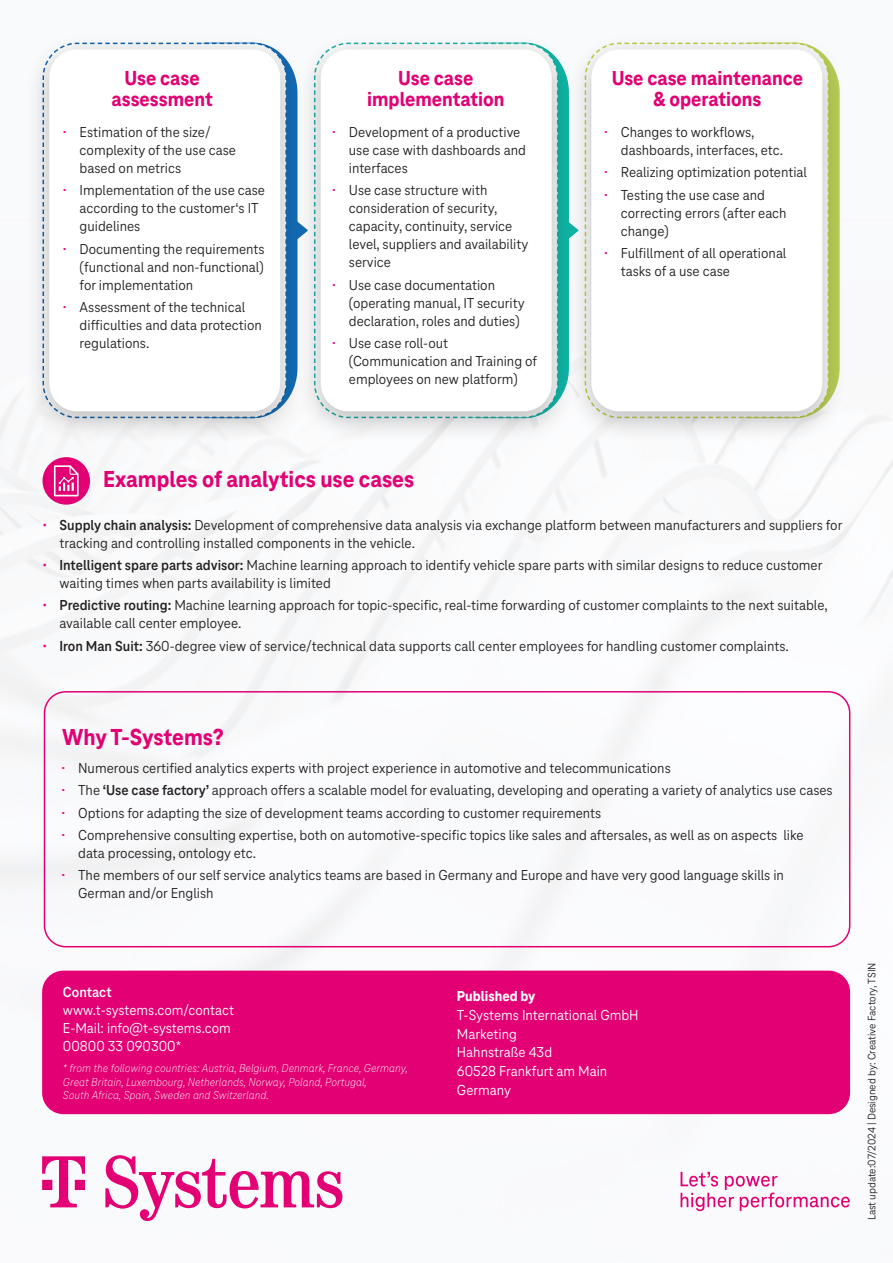
<style>
.page{position:relative;width:893px;height:1263px;background:#fff}
.page>*{position:absolute;margin:0;border:0;box-sizing:border-box;transform-origin:0 0}
.Body_copy{font:800 24px "Tele Neo";color:#e20074}
.Body_copy-2{font:800 21px/21px "Tele Neo";color:#e20074;text-align:center}
.t1{font:15px/18px "Tele Neo";color:#231f20}
.Text_10_Nor_Weiss{font:15px/18px "Tele Neo";color:#fff}
.Zwischenheadline_10{font:800 15px "Tele Neo";color:#fff}
.Text_10_Nor_Weiss-2{font:italic 100 12px/13.5px "Tele Neo";color:#fff}
.Kolumnentitel_7_5_No{font:11.25px "Tele Neo";color:#231f20}
.s1{color:#ed028c}
.s2{font-weight:700;color:#ed028c}
.s3{font-weight:700}
</style>
<div class="page">
<img style="left:0;top:390px;width:893px;height:832px">
<div style="left:44px;top:691px;width:806px;height:256px;border:2px solid #e20074;border-radius:21px"></div>
<div style="left:25px;top:34px;width:279px;height:410px;background:#231f20;opacity:.29"></div>
<div style="left:49px;top:49px;width:231px;height:362px;background:#fff;border-radius:28px"></div>
<div style="left:42px;top:971px;width:808px;height:143px;background:#e20074;border-radius:21px"></div>
<svg style="left:42px;top:1155px;width:300px;height:66px"></svg>
<svg style="left:680px;top:1172px;width:170px;height:39px"></svg>
<svg style="left:81px;top:42px;width:216px;height:377px"></svg>
<div style="left:297px;top:34px;width:278px;height:410px;background:#231f20;opacity:.29"></div>
<div style="left:321px;top:49px;width:231px;height:362px;background:#fff;border-radius:28px"></div>
<svg style="left:352px;top:42px;width:215px;height:377px"></svg>
<div style="left:567px;top:34px;width:279px;height:410px;background:#231f20;opacity:.29"></div>
<div style="left:591px;top:49px;width:231px;height:362px;background:#fff;border-radius:28px"></div>
<div style="left:43px;top:457px;width:47px;height:48px;background:#e20074;border-radius:50%"></div>
<svg style="left:54px;top:465px;width:25px;height:31px"></svg>
<p class="Body_copy-2" style="left:111px;top:68px;width:103px">Use case assessment</p>
<p class="Body_copy-2" style="left:367px;top:68px;width:139px">Use case implementation</p>
<p class="Body_copy-2" style="left:612px;top:68px;width:193px">Use case maintenance &amp; operations</p>
<p class="t1" style="left:80px;top:123px;width:158px;text-indent:-17px"><span class="s1">•</span> Estimation of the size/ complexity of the use case based on metrics</p>
<p class="t1" style="left:80px;top:182px;width:187px;text-indent:-17px"><span class="s1">•</span> Implementation of the use case according to the customer‘s IT guidelines</p>
<p class="t1" style="left:80px;top:240px;width:186px;text-align:justify;text-indent:-17px"><span class="s1">•</span> Documenting the requirements (functional and non-functional) for implementation</p>
<p class="t1" style="left:80px;top:298px;width:184px;text-indent:-17px"><span class="s1">•</span> Assessment of the technical difficulties and data protection regulations.</p>
<p class="t1" style="left:621px;top:123px;width:164px;text-indent:-17px"><span class="s1">•</span> Changes to workflows, dashboards, interfaces, etc.</p>
<p class="t1" style="left:604px;top:164px;width:205px"><span class="s1">•</span> Realizing optimization potential</p>
<p class="t1" style="left:621px;top:186px;width:167px;text-indent:-17px"><span class="s1">•</span> Testing the use case and correcting errors (after each change)</p>
<p class="t1" style="left:621px;top:244px;width:167px;text-indent:-17px"><span class="s1">•</span> Fulfillment of all operational tasks of a use case</p>
<p class="t1" style="left:349px;top:123px;width:179px;text-indent:-17px"><span class="s1">•</span> Development of a productive use case with dashboards and interfaces</p>
<p class="t1" style="left:349px;top:182px;width:181px;text-indent:-17px"><span class="s1">•</span> Use case structure with consideration of security, capacity, continuity, service level, suppliers and availability service</p>
<p class="t1" style="left:349px;top:276px;width:177px;text-indent:-17px"><span class="s1">•</span> Use case documentation (operating manual, IT security declaration, roles and duties)</p>
<p class="t1" style="left:349px;top:334px;width:190px;text-indent:-17px"><span class="s1">•</span> Use case roll-out (Communication and Training of employees on new platform)</p>
<p class="Body_copy" style="left:103px;top:466px;width:313px">Examples of analytics use cases</p>
<p class="t1" style="left:60px;top:516px;width:784px;text-indent:-17px"><span class="s2">•</span> <span class="s3">Supply chain analysis:</span> Development of comprehensive data analysis via exchange platform between manufacturers and suppliers for tracking and controlling installed components in the vehicle.</p>
<p class="t1" style="left:60px;top:556px;width:764px;text-indent:-17px"><span class="s2">•</span> <span class="s3">Intelligent spare parts advisor:</span> Machine learning approach to identify vehicle spare parts with similar designs to reduce customer waiting times when parts availability is limited</p>
<p class="t1" style="left:60px;top:596px;width:770px;text-indent:-17px"><span class="s2">•</span> <span class="s3">Predictive routing:</span> Machine learning approach for topic-specific, real-time forwarding of customer complaints to the next suitable, available call center employee.</p>
<p class="t1" style="left:43px;top:637px;width:748px"><span class="s2">•</span> <span class="s3">Iron Man Suit:</span> 360-degree view of service/technical data supports call center employees for handling customer complaints.</p>
<p class="Body_copy" style="left:62px;top:724px;width:163px">Why T-Systems?</p>
<p class="t1" style="left:61px;top:759px;width:611px"><span class="s1">•</span> Numerous certified analytics experts with project experience in automotive and telecommunications</p>
<p class="t1" style="left:61px;top:781px;width:773px"><span class="s1">•</span> The <span class="s3">‘Use case factory’</span> approach offers a scalable model for evaluating, developing and operating a variety of analytics use cases</p>
<p class="t1" style="left:61px;top:804px;width:542px"><span class="s1">•</span> Options for adapting the size of development teams according to customer requirements</p>
<p class="t1" style="left:78px;top:826px;width:727px;text-indent:-17px"><span class="s1">•</span> Comprehensive consulting expertise, both on automotive-specific topics like sales and aftersales, as well as on aspects like data processing, ontology etc.</p>
<p class="t1" style="left:78px;top:866px;width:707px;text-indent:-17px"><span class="s1">•</span> The members of our self service analytics teams are based in Germany and Europe and have very good language skills in<br>German and/or English</p>
<p class="Text_10_Nor_Weiss" style="left:63px;top:983px;width:173px"><span class="s3">Contact </span>www.t-systems.com/contact</p>
<p class="Text_10_Nor_Weiss" style="left:63px;top:1019px;width:170px">E-Mail: info@t-systems.com</p>
<p class="Text_10_Nor_Weiss" style="left:63px;top:1037px;width:120px">00800 33 090300*</p>
<p class="Text_10_Nor_Weiss-2" style="left:63px;top:1061px;width:347px">* from the following countries: Austria, Belgium, Denmark, France, Germany,<br>Great Britain, Luxembourg, Netherlands, Norway, Poland, Portugal,<br>South Africa, Spain, Sweden and Switzerland.</p>
<p class="Zwischenheadline_10" style="left:457px;top:988px;width:80px">Published by</p>
<p class="Text_10_Nor_Weiss" style="left:457px;top:1006px;width:183px">T-Systems International GmbH</p>
<p class="Text_10_Nor_Weiss" style="left:457px;top:1025px;width:62px">Marketing</p>
<p class="Text_10_Nor_Weiss" style="left:457px;top:1043px;width:97px">Hahnstraße 43d</p>
<p class="Text_10_Nor_Weiss" style="left:457px;top:1062px;width:152px">60528 Frankfurt am Main</p>
<p class="Text_10_Nor_Weiss" style="left:457px;top:1081px;width:56px">Germany</p>
<p class="Kolumnentitel_7_5_No" style="left:866px;top:1220px;width:259px;rotate:-90deg">Last update:07/2024 | Designed by: Creative Factory, TSIN</p>
</div>
